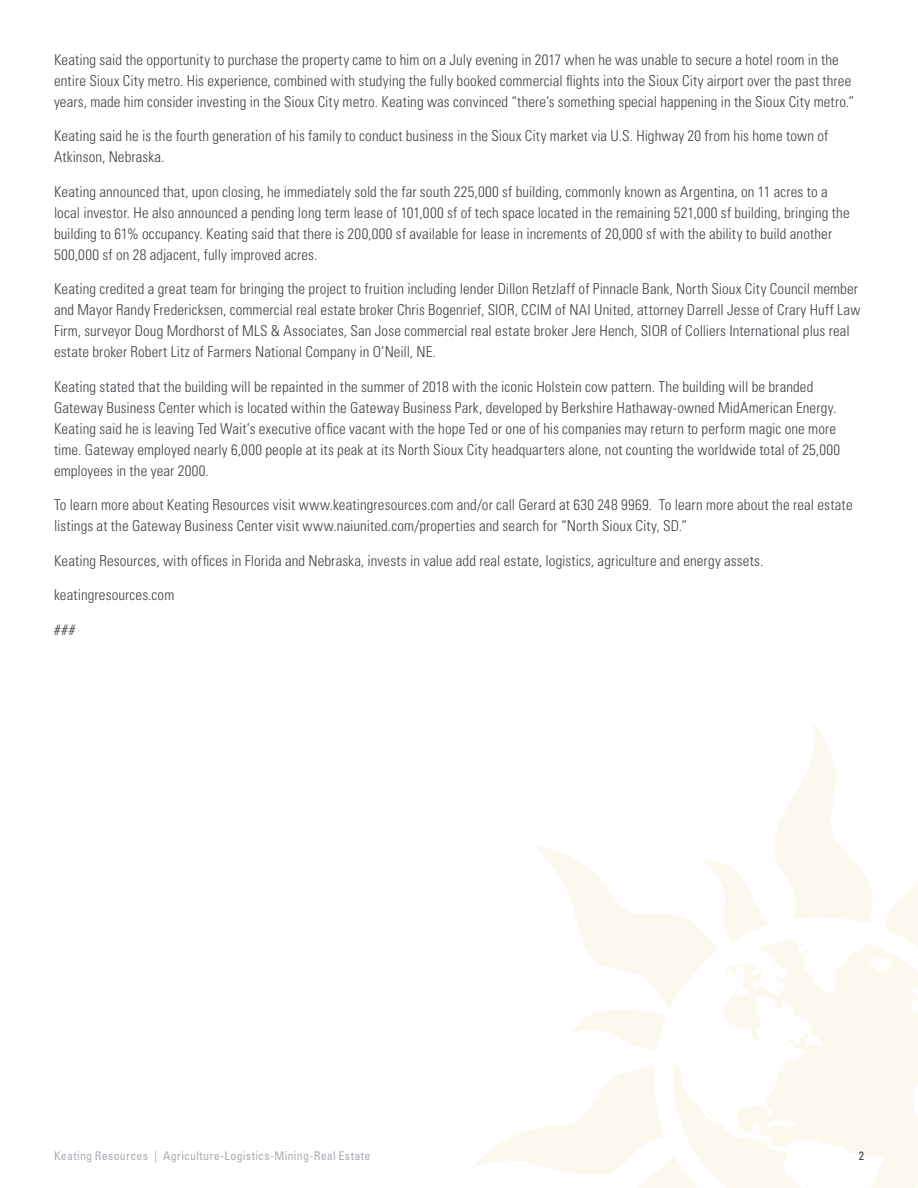
<style>
.page{position:relative;width:918px;height:1188px;background:#fff}
.page>*{position:absolute;margin:0;border:0;box-sizing:border-box;transform-origin:0 0}
.Body_1{font:300 condensed 15px/21px "Univers LT Std";letter-spacing:.005em;color:#424149}
.t1{font:condensed 12px "Univers LT Std";letter-spacing:.02em;color:#abacb4}
.t2{font:condensed 12px "Univers LT Std";color:#424149}
.s1{font-family:"Minion Pro";font-stretch:normal}
</style>
<div class="page">
<svg style="left:534px;top:722px;width:384px;height:327px"></svg>
<svg style="left:723px;top:938px;width:195px;height:250px;fill:#fcf8ee"></svg>
<svg style="left:472px;top:1061px;width:348px;height:127px"></svg>
<p class="Body_1" style="left:54px;top:49px;width:802px">Keating said the opportunity to purchase the property came to him on a July evening in 2017 when he was unable to secure a hotel room in the entire Sioux City metro. His experience, combined with studying the fully booked commercial flights into the Sioux City airport over the past three years, made him consider investing in the Sioux City metro. Keating was convinced “there’s something special happening in the Sioux City metro.”</p>
<p class="Body_1" style="left:54px;top:126px;width:776px">Keating said he is the fourth generation of his family to conduct business in the Sioux City market via U.S. Highway 20 from his home town of<br>Atkinson, Nebraska.</p>
<p class="Body_1" style="left:54px;top:181px;width:797px">Keating announced that, upon closing, he immediately sold the far south 225,000 sf building, commonly known as Argentina, on 11 acres to a local investor. He also announced a pending long term lease of 101,000 sf of tech space located in the remaining 521,000 sf building, bringing the building to 61% occupancy. Keating said that there is 200,000 sf available for lease in increments of 20,000 sf with the ability to build another 500,000 sf on 28 adjacent, fully improved acres.</p>
<p class="Body_1" style="left:54px;top:279px;width:808px">Keating credited a great team for bringing the project to fruition including lender Dillon Retzlaff of Pinnacle Bank, North Sioux City Council member and Mayor Randy Fredericksen, commercial real estate broker Chris Bogenrief, SIOR, CCIM of NAI United, attorney Darrell Jesse of Crary Huff Law Firm, surveyor Doug Mordhorst of MLS &amp; Associates, San Jose commercial real estate broker Jere Hench, SIOR of Colliers International plus real estate broker Robert Litz of Farmers National Company in O’Neill, NE.</p>
<p class="Body_1" style="left:54px;top:376px;width:788px">Keating stated that the building will be repainted in the summer of 2018 with the iconic Holstein cow pattern. The building will be branded Gateway Business Center which is located within the Gateway Business Park, developed by Berkshire Hathaway-owned MidAmerican Energy.<br>Keating said he is leaving Ted Wait’s executive office vacant with the hope Ted or one of his companies may return to perform magic one more time. Gateway employed nearly 6,000 people at its peak at its North Sioux City headquarters alone, not counting the worldwide total of 25,000 employees in the year 2000.</p>
<p class="Body_1" style="left:54px;top:495px;width:800px">To learn more about Keating Resources visit www.keatingresources.com and/or call Gerard at 630 248 9969. To learn more about the real estate listings at the Gateway Business Center visit www.naiunited.com/properties and search for “North Sioux City, SD.”</p>
<p class="Body_1" style="left:54px;top:550px;width:711px">Keating Resources, with offices in Florida and Nebraska, invests in value add real estate, logistics, agriculture and energy assets.</p>
<p class="Body_1" style="left:54px;top:585px;width:122px">keatingresources.com</p>
<p class="Body_1" style="left:54px;top:619px;width:23px">###</p>
<p class="t1" style="left:54px;top:1149px;width:318px">Keating Resources <span class="s1">|</span> Agriculture-Logistics-Mining-Real Estate</p>
<p class="t2" style="left:859px;top:1149px;width:7px">2</p>
</div>
